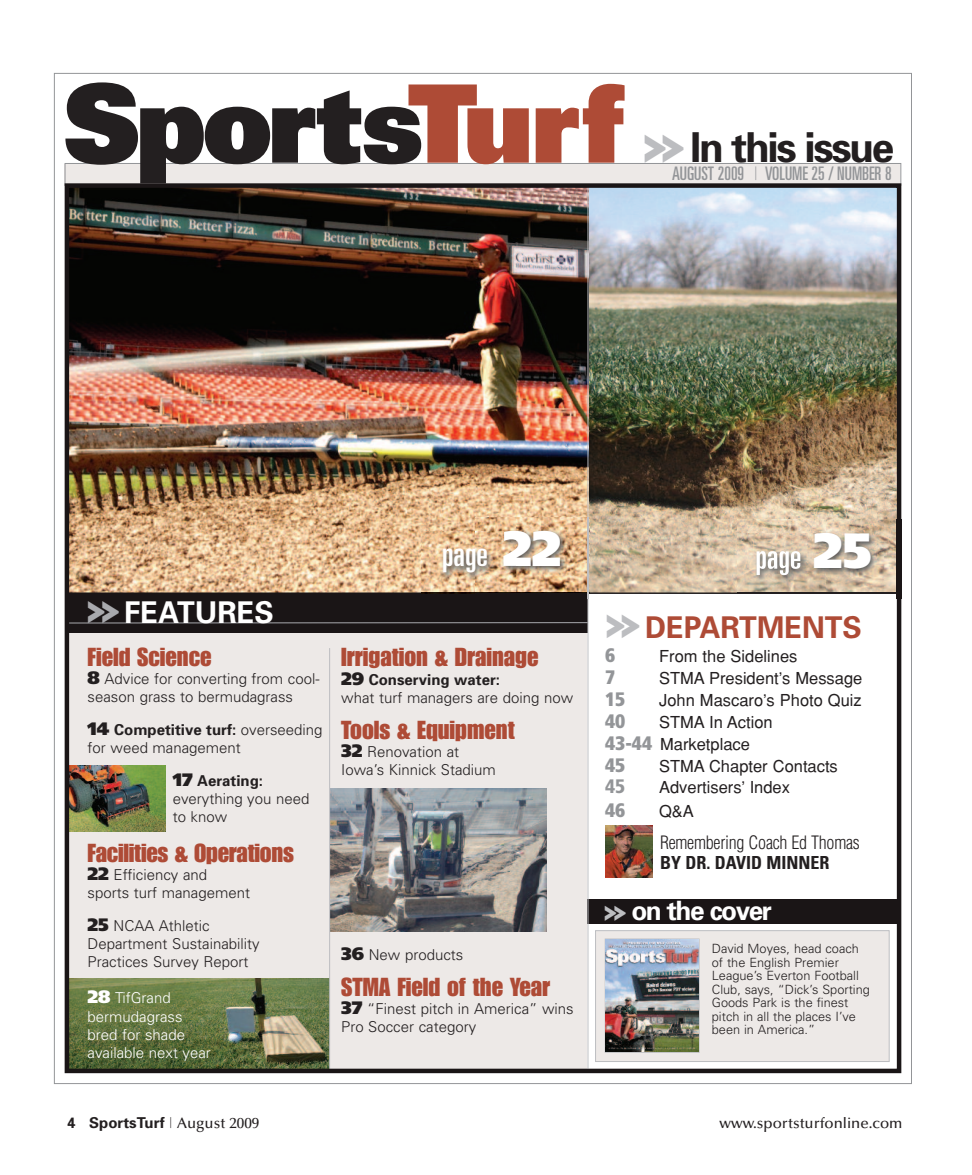
<style>
.page{position:relative;width:972px;height:1175px;background:#fff}
.page>*{position:absolute;margin:0;border:0;box-sizing:border-box;transform-origin:0 0}
.t1{font:900 108.3px "Univers";letter-spacing:-.04em;color:#231f20}
.t2{font:900 49.5px "Frutiger";color:#fff}
.t3{font:700 41.25px "Univers";letter-spacing:-.055em;color:#231f20}
.t4{font:40.95px "Knockout HTF94 Ultmt Sumo";color:#bcbdc0}
.t5{font:ultra-condensed 34.5px "Univers";color:#fff}
.t6{font:700 30px "Univers";color:#ae4b36}
.t7{font:700 30px "Univers";color:#fff}
.t8{font:700 26.7px "Univers";letter-spacing:-.055em;color:#fff}
.t9{font:25.5px "Impact";color:#ae4b36}
.t10{font:900 condensed 19.5px "Frutiger";color:#939598}
.t11{font:900 condensed 19.5px "Frutiger";color:#939598}
.t12{font:ultra-condensed 18.6px "Univers";color:#939598;scale:.95 1}
.t13{font:300 condensed 18px/19.5px "Helvetica";letter-spacing:-.015em;color:#231f20}
.t14{font:16.5px/21.9px "Helvetica";color:#231f20}
.t15{font:300 15px/18px "Univers";color:#231f20}
.t16{font:300 15px/18px "Univers";color:#fff}
.t17{font:500 15px "Optima";color:#231f20}
.t18{font:700 15px "Univers";color:#231f20}
.t19{font:300 12.75px/13.5px "Univers";color:#231f20}
.s1{color:#ae4b36}
.s2{font-family:"Knockout HTF94 Ultmt Sumo";font-weight:400;font-size:48.75px;color:#bcbdc0}
.s3{font-weight:100}
.s4{font-family:"Knockout HTF94 Ultmt Sumo";font-weight:400;font-size:38.55px;color:#a8a9ad}
.s5{font-family:"Frutiger";font-weight:900;font-size:18px}
.s6{font-weight:700}
.s7{font-family:"Frutiger";font-weight:900;font-stretch:normal;font-size:49.5px}
.s8{font-family:"Frutiger";font-weight:900;font-stretch:condensed;font-size:19.5px;color:#939598}
.s9{font-family:"Univers";font-weight:700}
.s10{font-family:"Knockout HTF94 Ultmt Sumo";font-weight:400;font-size:26.25px;color:#bcbdc0}
.s11{font-weight:100;font-stretch:ultra-condensed}
.s12{font-family:"Optima";font-weight:500}
</style>
<div class="page">
<img style="left:589px;top:188px;width:307px;height:404px">
<img style="left:70px;top:188px;width:518px;height:404px">
<div style="left:64px;top:164px;width:836px;height:21px;background:#ede9e7"></div>
<div style="left:65px;top:163px;width:836px;height:23px;border:1px solid #939598"></div>
<div style="left:67px;top:596px;width:520px;height:472px;background:#ede9e7"></div>
<div style="left:596px;top:931px;width:293px;height:130px;background:#ede9e7"></div>
<div style="left:595px;top:930px;width:295px;height:131px;border:1px solid #bcbdc0"></div>
<hr style="left:68px;top:592px;width:832px;height:2px;background:#231f20">
<div style="left:588px;top:899px;width:312px;height:24px;background:#1a1516"></div>
<img style="left:606px;top:939px;width:93px;height:113px">
<div style="left:68px;top:594px;width:520px;height:39px;background:#1a1516"></div>
<hr style="left:65px;top:622px;width:523px;height:1px;background:#a8a9ad">
<hr style="left:588px;top:185px;width:1px;height:883px;background:#bcbdc0">
<img style="left:606px;top:825px;width:46px;height:52px">
<img style="left:516px;top:517px;width:74px;height:75px">
<img style="left:476px;top:517px;width:40px;height:76px">
<img style="left:516px;top:592px;width:72px;height:6px">
<img style="left:588px;top:517px;width:1px;height:75px">
<img style="left:421px;top:531px;width:55px;height:63px">
<img style="left:503px;top:531px;width:13px;height:35px">
<img style="left:737px;top:534px;width:1px;height:58px">
<img style="left:70px;top:978px;width:259px;height:90px">
<img style="left:70px;top:765px;width:95px;height:66px">
<img style="left:330px;top:788px;width:217px;height:144px">
<hr style="left:329px;top:648px;width:1px;height:421px;background:#bcbdc0">
<div style="left:65px;top:183px;width:836px;height:890px;border:4px solid #1a1516"></div>
<img style="left:738px;top:519px;width:164px;height:80px">
<img style="left:911px;top:519px;width:1px;height:80px">
<img style="left:757px;top:551px;width:43px;height:24px">
<p class="t1" style="left:63px;top:84px;width:624px">Sports<span class="s1">Turf</span> <span class="s2">&gt;&gt;</span></p>
<p class="t3" style="left:690px;top:133px;width:206px">In this issue</p>
<p class="t12" style="left:672px;top:167px;width:233px">AUGUST 2009 <span class="s3">|</span> VOLUME 25 / NUMBER 8</p>
<p class="t7" style="left:86px;top:601px;width:190px"><span class="s4">&gt;&gt;</span>FEATURES</p>
<p class="t9" style="left:88px;top:647px;width:125px">Field Science</p>
<p class="t15" style="left:88px;top:671px;width:233px"><span class="s5">8</span> Advice for converting from cool&shy;season grass to bermudagrass</p>
<p class="t15" style="left:88px;top:722px;width:237px"><span class="s5">14</span> <span class="s6">Competitive turf:</span> overseeding for weed management</p>
<p class="t15" style="left:173px;top:773px;width:138px"><span class="s5">17</span> <span class="s6">Aerating: </span>everything you need to know</p>
<p class="t9" style="left:88px;top:844px;width:208px">Facilities &amp; Operations</p>
<p class="t15" style="left:88px;top:867px;width:164px"><span class="s5">22</span> Efficiency and sports turf management</p>
<p class="t15" style="left:88px;top:918px;width:174px"><span class="s5">25</span> NCAA Athletic<br>Department Sustainability<br>Practices Survey Report</p>
<p class="t16" style="left:88px;top:990px;width:125px"><span class="s5">28</span> TifGrand bermudagrass bred for shade available next year</p>
<p class="t5" style="left:442px;top:541px;width:120px">page <span class="s7">22</span></p>
<p class="t9" style="left:341px;top:647px;width:199px">Irrigation &amp; Drainage</p>
<p class="t15" style="left:341px;top:672px;width:234px"><span class="s5">29</span> <span class="s6">Conserving water:<br></span>what turf managers are doing now</p>
<p class="t9" style="left:341px;top:721px;width:175px">Tools &amp; Equipment</p>
<p class="t15" style="left:341px;top:744px;width:156px"><span class="s5">32</span> Renovation at<br>Iowa’s Kinnick Stadium</p>
<p class="t15" style="left:341px;top:947px;width:124px"><span class="s5">36</span> New products</p>
<p class="t9" style="left:341px;top:977px;width:211px">STMA Field of the Year</p>
<p class="t15" style="left:341px;top:1001px;width:234px"><span class="s5">37</span> “Finest pitch in America” wins<br>Pro Soccer category</p>
<p class="t2" style="left:813px;top:531px;width:60px">25</p>
<p class="t4" style="left:604px;top:602px;width:38px">&gt;&gt;</p>
<p class="t6" style="left:645px;top:616px;width:218px">DEPARTMENTS</p>
<p class="t10" style="left:605px;top:647px;width:12px">6</p>
<p class="t14" style="left:659px;top:645px;width:140px">From the Sidelines</p>
<p class="t10" style="left:605px;top:669px;width:12px">7</p>
<p class="t14" style="left:659px;top:667px;width:205px">STMA President’s Message</p>
<p class="t10" style="left:605px;top:691px;width:22px">15</p>
<p class="t14" style="left:659px;top:689px;width:204px">John Mascaro’s Photo Quiz</p>
<p class="t10" style="left:605px;top:713px;width:22px">40</p>
<p class="t14" style="left:605px;top:711px;width:169px;text-indent:54px">STMA In Action<br><span class="s8">43-44</span> Marketplace</p>
<p class="t10" style="left:605px;top:757px;width:22px">45</p>
<p class="t14" style="left:659px;top:755px;width:180px">STMA Chapter Contacts</p>
<p class="t11" style="left:605px;top:778px;width:22px">45</p>
<p class="t14" style="left:659px;top:776px;width:132px">Advertisers’ Index</p>
<p class="t10" style="left:605px;top:802px;width:22px">46</p>
<p class="t14" style="left:659px;top:800px;width:36px">Q&amp;A</p>
<p class="t13" style="left:660px;top:833px;width:201px">Remembering Coach Ed Thomas<br><span class="s9">BY DR. DAVID MINNER</span></p>
<p class="t8" style="left:603px;top:901px;width:170px"><span class="s10">&gt;&gt;</span> on the cover</p>
<p class="t19" style="left:712px;top:943px;width:160px">David Moyes, head coach of the English Premier<br>League’s Everton Football<br>Club, says, “Dick’s Sporting<br>Goods Park is the finest pitch in all the places I’ve been in America.”</p>
<p class="t18" style="left:67px;top:1117px;width:194px">4 SportsTurf <span class="s11">|</span> <span class="s12">August 2009</span></p>
<p class="t17" style="left:719px;top:1117px;width:185px">www.sportsturfonline.com</p>
</div>
